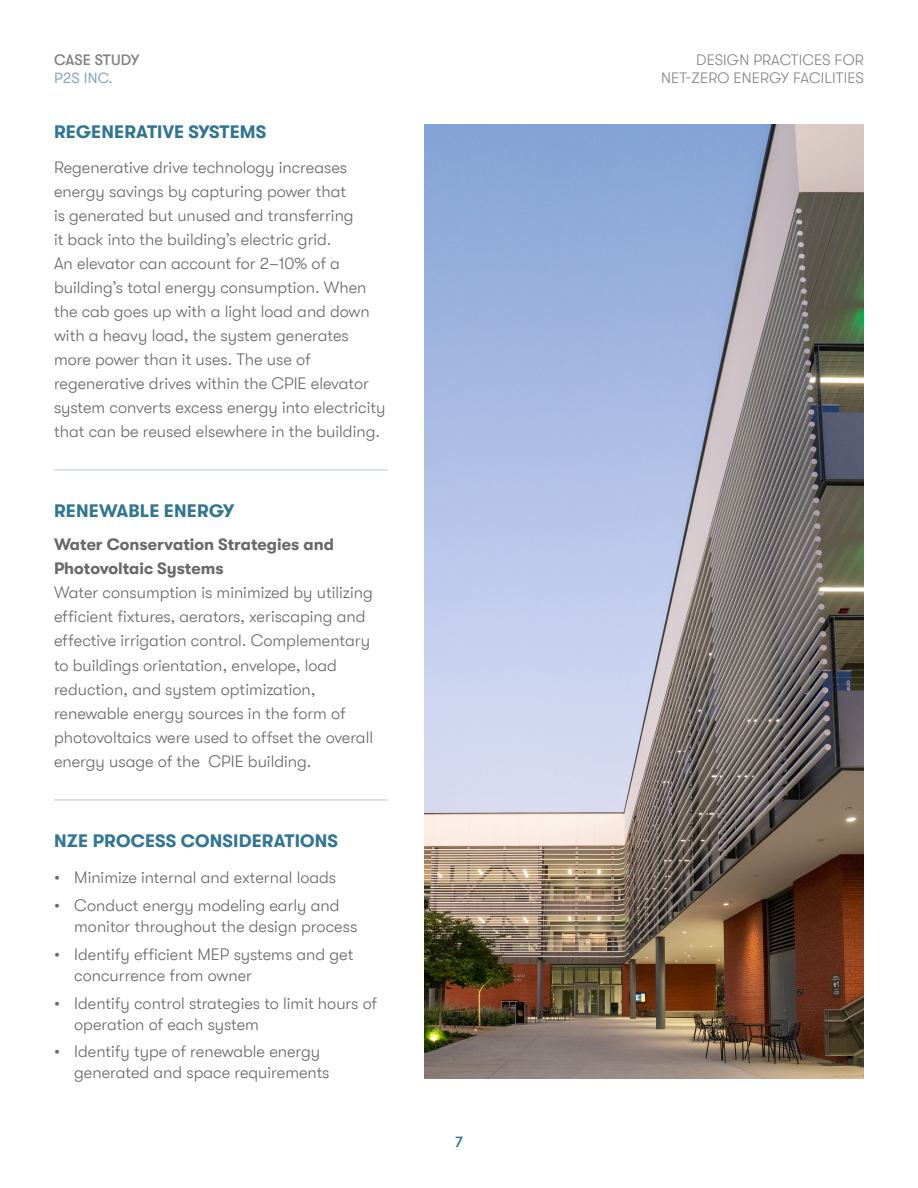
<style>
.page{position:relative;width:918px;height:1188px;background:#fff}
.page>*{position:absolute;margin:0;border:0;box-sizing:border-box;transform-origin:0 0}
.t1{font:700 18px "GT Walsheim";letter-spacing:.01em;color:#307693}
.t2{font:300 16.5px/24px "GT Walsheim";color:#69696c}
.t3{font:700 16.5px/24px "GT Walsheim";color:#69696c}
.t4{font:300 15px/18px "GT Walsheim";letter-spacing:.01em;color:#808285;text-align:right}
.t5{font:500 15px "GT Walsheim";letter-spacing:-.005em;color:#808285}
.t6{font:15px "GT Walsheim";letter-spacing:.01em;color:#89aabd}
.t7{font:500 15px "GT Walsheim";color:#307693}
</style>
<div class="page">
<hr style="left:54px;top:469px;width:334px;height:2px;background:#d0d9e1">
<img style="left:424px;top:124px;width:440px;height:954px">
<hr style="left:54px;top:799px;width:334px;height:2px;background:#d0d9e1">
<p class="t5" style="left:54px;top:52px;width:87px">CASE STUDY</p>
<p class="t6" style="left:54px;top:70px;width:60px">P2S INC.</p>
<p class="t1" style="left:54px;top:122px;width:214px">REGENERATIVE SYSTEMS</p>
<p class="t2" style="left:54px;top:155px;width:333px">Regenerative drive technology increases energy savings by capturing power that<br>is generated but unused and transferring<br>it back into the building’s electric grid.<br>An elevator can account for 2–10% of a building’s total energy consumption. When the cab goes up with a light load and down with a heavy load, the system generates more power than it uses. The use of regenerative drives within the CPIE elevator system converts excess energy into electricity that can be reused elsewhere in the building.</p>
<p class="t1" style="left:54px;top:501px;width:182px">RENEWABLE ENERGY</p>
<p class="t3" style="left:54px;top:533px;width:281px">Water Conservation Strategies and<br>Photovoltaic Systems</p>
<p class="t2" style="left:54px;top:581px;width:321px">Water consumption is minimized by utilizing efficient fixtures, aerators, xeriscaping and effective irrigation control. Complementary to buildings orientation, envelope, load reduction, and system optimization, renewable energy sources in the form of photovoltaics were used to offset the overall energy usage of the CPIE building.</p>
<p class="t1" style="left:54px;top:831px;width:286px">NZE PROCESS CONSIDERATIONS</p>
<p class="t2" style="left:54px;top:866px;width:284px">• Minimize internal and external loads</p>
<p class="t2" style="left:74px;top:895px;width:285px;line-height:21px;text-indent:-20px">• Conduct energy modeling early and monitor throughout the design process</p>
<p class="t2" style="left:74px;top:944px;width:281px;line-height:21px;text-indent:-20px">• Identify efficient MEP systems and get concurrence from owner</p>
<p class="t2" style="left:74px;top:993px;width:304px;line-height:21px;text-indent:-20px">• Identify control strategies to limit hours of operation of each system</p>
<p class="t2" style="left:74px;top:1041px;width:257px;line-height:21px;text-indent:-20px">• Identify type of renewable energy generated and space requirements</p>
<p class="t7" style="left:455px;top:1134px;width:9px">7</p>
<p class="t4" style="left:661px;top:51px;width:204px">DESIGN PRACTICES FOR<br>NET-ZERO ENERGY FACILITIES</p>
</div>
